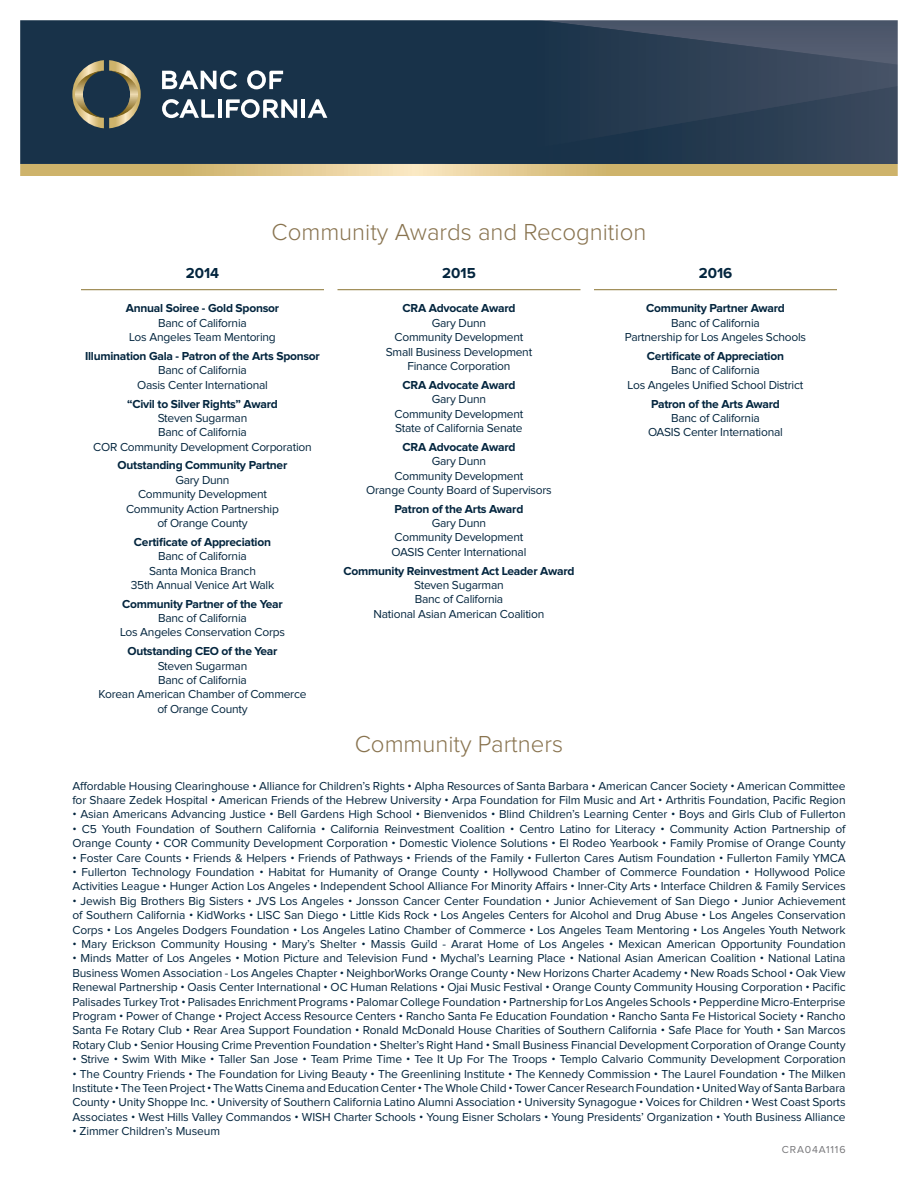
<style>
.page{position:relative;width:918px;height:1188px;background:#fff}
.page>*{position:absolute;margin:0;border:0;box-sizing:border-box;transform-origin:0 0}
.t1{font:300 24px "Proxima Nova";color:#897450}
.t2{font:700 15px "Proxima Nova";color:#03253e}
.t3{font:12px/14.4px "Proxima Nova";letter-spacing:-.01em;color:#03253e;text-align:center}
.t4{font:10.5px "Proxima Nova";letter-spacing:.08em;color:#77777a}
.s1{font-weight:700}
</style>
<div class="page">
<svg style="left:20px;top:20px;width:878px;height:271px"></svg>
<p class="t1" style="left:272px;top:221px;width:376px">Community Awards and Recognition</p>
<p class="t2" style="left:186px;top:266px;width:35px">2014</p>
<p class="t2" style="left:442px;top:266px;width:35px">2015</p>
<p class="t2" style="left:699px;top:266px;width:35px">2016</p>
<p class="t3" style="left:126px;top:302px;width:155px"><span class="s1">Annual Soiree - Gold Sponsor<br></span>Banc of California<br>Los Angeles Team Mentoring</p>
<p class="t3" style="left:85px;top:349px;width:236px"><span class="s1">Illumination Gala - Patron of the Arts Sponsor<br></span>Banc of California<br>Oasis Center International</p>
<p class="t3" style="left:93px;top:397px;width:220px"><span class="s1">“Civil to Silver Rights” Award<br></span>Steven Sugarman<br>Banc of California<br>COR Community Development Corporation</p>
<p class="t3" style="left:118px;top:459px;width:171px"><span class="s1">Outstanding Community Partner<br></span>Gary Dunn<br>Community Development<br>Community Action Partnership<br>of Orange County</p>
<p class="t3" style="left:131px;top:535px;width:145px"><span class="s1">Certificate of Appreciation<br></span>Banc of California<br>Santa Monica Branch<br>35th Annual Venice Art Walk</p>
<p class="t3" style="left:120px;top:597px;width:166px"><span class="s1">Community Partner of the Year<br></span>Banc of California<br>Los Angeles Conservation Corps</p>
<p class="t3" style="left:99px;top:645px;width:209px"><span class="s1">Outstanding CEO of the Year<br></span>Steven Sugarman<br>Banc of California<br>Korean American Chamber of Commerce of Orange County</p>
<p class="t3" style="left:386px;top:302px;width:148px"><span class="s1">CRA Advocate Award<br></span>Gary Dunn<br>Community Development<br>Small Business Development<br>Finance Corporation</p>
<p class="t3" style="left:395px;top:378px;width:130px"><span class="s1">CRA Advocate Award<br></span>Gary Dunn<br>Community Development<br>State of California Senate</p>
<p class="t3" style="left:366px;top:440px;width:187px"><span class="s1">CRA Advocate Award<br></span>Gary Dunn<br>Community Development<br>Orange County Board of Supervisors</p>
<p class="t3" style="left:392px;top:502px;width:136px"><span class="s1">Patron of the Arts Award<br></span>Gary Dunn<br>Community Development<br>OASIS Center International</p>
<p class="t3" style="left:344px;top:564px;width:232px"><span class="s1">Community Reinvestment Act Leader Award<br></span>Steven Sugarman<br>Banc of California<br>National Asian American Coalition</p>
<p class="t1" style="left:355px;top:733px;width:210px">Community Partners</p>
<p class="t3" style="left:625px;top:302px;width:183px"><span class="s1">Community Partner Award<br></span>Banc of California<br>Partnership for Los Angeles Schools</p>
<p class="t3" style="left:628px;top:349px;width:177px"><span class="s1">Certificate of Appreciation<br></span>Banc of California<br>Los Angeles Unified School District</p>
<p class="t3" style="left:648px;top:397px;width:136px"><span class="s1">Patron of the Arts Award<br></span>Banc of California<br>OASIS Center International</p>
<p class="t3" style="left:72px;top:779px;width:775px;text-align:left">Affordable Housing Clearinghouse • Alliance for Children’s Rights • Alpha Resources of Santa Barbara • American Cancer Society • American Committee for Shaare Zedek Hospital • American Friends of the Hebrew University • Arpa Foundation for Film Music and Art • Arthritis Foundation, Pacific Region</p>
<p class="t3" style="left:72px;top:808px;width:775px">• Asian Americans Advancing Justice • Bell Gardens High School • Bienvenidos • Blind Children’s Learning Center • Boys and Girls Club of Fullerton</p>
<p class="t3" style="left:72px;top:822px;width:775px;text-align:left">• C5 Youth Foundation of Southern California • California Reinvestment Coalition • Centro Latino for Literacy • Community Action Partnership of<br>Orange County • COR Community Development Corporation • Domestic Violence Solutions • El Rodeo Yearbook • Family Promise of Orange County</p>
<p class="t3" style="left:72px;top:851px;width:775px">• Foster Care Counts • Friends &amp; Helpers • Friends of Pathways • Friends of the Family • Fullerton Cares Autism Foundation • Fullerton Family YMCA</p>
<p class="t3" style="left:72px;top:865px;width:775px;text-align:left">• Fullerton Technology Foundation • Habitat for Humanity of Orange County • Hollywood Chamber of Commerce Foundation • Hollywood Police<br>Activities League • Hunger Action Los Angeles • Independent School Alliance For Minority Affairs • Inner-City Arts • Interface Children &amp; Family Services</p>
<p class="t3" style="left:72px;top:894px;width:775px;text-align:justify">• Jewish Big Brothers Big Sisters • JVS Los Angeles • Jonsson Cancer Center Foundation • Junior Achievement of San Diego • Junior Achievement of Southern California • KidWorks • LISC San Diego • Little Kids Rock • Los Angeles Centers for Alcohol and Drug Abuse • Los Angeles Conservation Corps • Los Angeles Dodgers Foundation • Los Angeles Latino Chamber of Commerce • Los Angeles Team Mentoring • Los Angeles Youth Network</p>
<p class="t3" style="left:72px;top:937px;width:775px">• Mary Erickson Community Housing • Mary’s Shelter • Massis Guild - Ararat Home of Los Angeles • Mexican American Opportunity Foundation</p>
<p class="t3" style="left:72px;top:952px;width:775px;text-align:justify">• Minds Matter of Los Angeles • Motion Picture and Television Fund • Mychal’s Learning Place • National Asian American Coalition • National Latina Business Women Association - Los Angeles Chapter • NeighborWorks Orange County • New Horizons Charter Academy • New Roads School • Oak View Renewal Partnership • Oasis Center International • OC Human Relations • Ojai Music Festival • Orange County Community Housing Corporation • Pacific Palisades Turkey Trot • Palisades Enrichment Programs • Palomar College Foundation • Partnership for Los Angeles Schools • Pepperdine Micro-Enterprise Program • Power of Change • Project Access Resource Centers • Rancho Santa Fe Education Foundation • Rancho Santa Fe Historical Society • Rancho Santa Fe Rotary Club • Rear Area Support Foundation • Ronald McDonald House Charities of Southern California • Safe Place for Youth • San Marcos Rotary Club • Senior Housing Crime Prevention Foundation • Shelter’s Right Hand • Small Business Financial Development Corporation of Orange County</p>
<p class="t3" style="left:72px;top:1052px;width:775px">• Strive • Swim With Mike • Taller San Jose • Team Prime Time • Tee It Up For The Troops • Templo Calvario Community Development Corporation</p>
<p class="t3" style="left:72px;top:1067px;width:775px;text-align:justify">• The Country Friends • The Foundation for Living Beauty • The Greenlining Institute • The Kennedy Commission • The Laurel Foundation • The Milken Institute • The Teen Project • The Watts Cinema and Education Center • The Whole Child • Tower Cancer Research Foundation • United Way of Santa Barbara County • Unity Shoppe Inc. • University of Southern California Latino Alumni Association • University Synagogue • Voices for Children • West Coast Sports Associates • West Hills Valley Commandos • WISH Charter Schools • Young Eisner Scholars • Young Presidents’ Organization • Youth Business Alliance</p>
<p class="t3" style="left:72px;top:1124px;width:149px">• Zimmer Children’s Museum</p>
<p class="t4" style="left:782px;top:1144px;width:65px">CRA04A1116</p>
</div>
